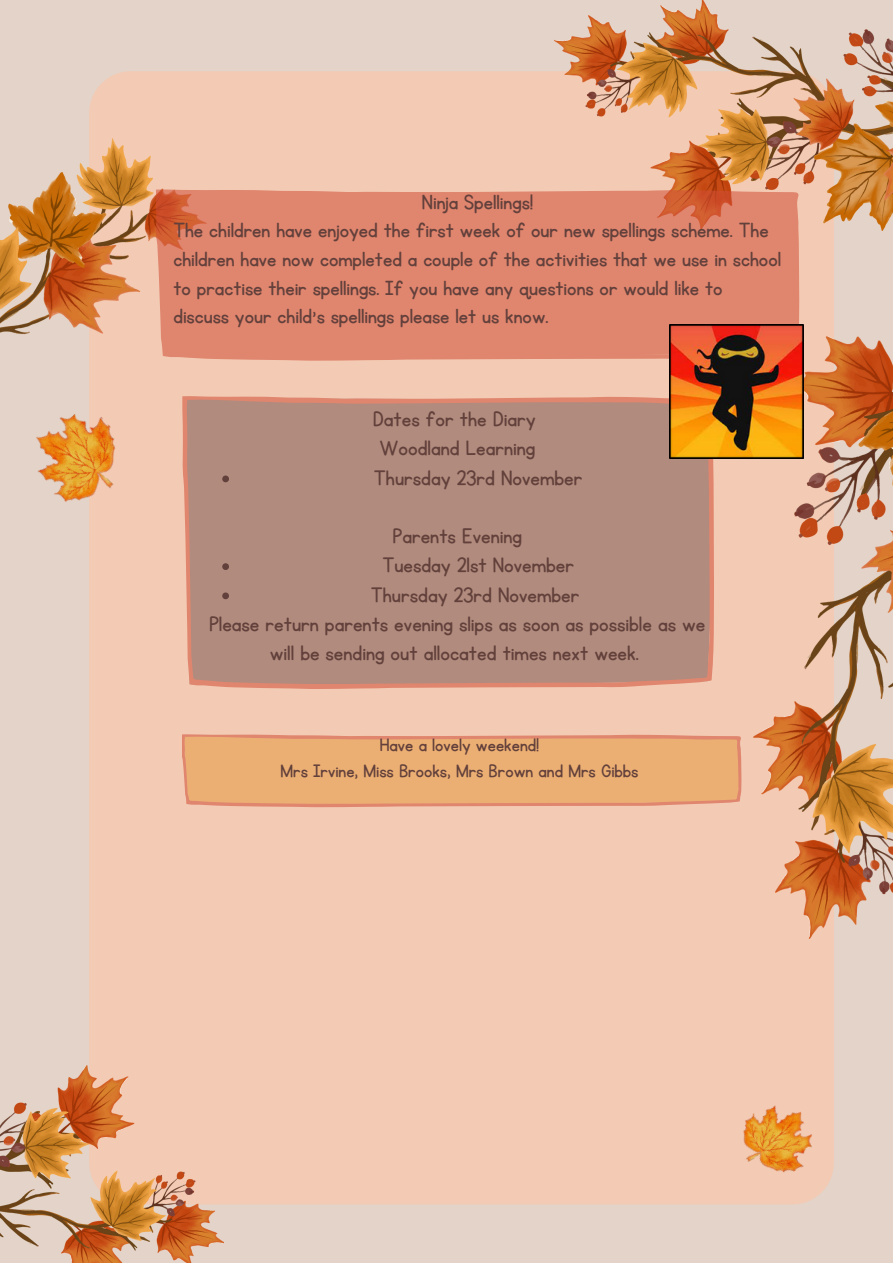
<style>
.page{position:relative;width:893px;height:1264px;background:#fff}
.page>*{position:absolute;margin:0;border:0;box-sizing:border-box;transform-origin:0 0}
.t1{font:24.45px/29.2px "KG Primary Penmanship";color:#62403b;text-align:center}
.t2{font:24px/28.7px "KG Primary Penmanship";color:#62403b}
.t3{font:21.15px "KG Primary Penmanship";color:#62403b}
</style>
<div class="page">
<div style="left:0;top:0;width:892px;height:1262px;background:#e4d3c8"></div>
<div style="left:89px;top:71px;width:744px;height:1133px;background:#f3cab3"></div>
<img style="left:554px;top:0;width:338px;height:230px">
<img style="left:753px;top:336px;width:139px;height:603px">
<img style="left:0;top:1064px;width:224px;height:198px">
<img style="left:726px;top:1092px;width:97px;height:96px">
<img style="left:36px;top:396px;width:106px;height:125px">
<img style="left:0;top:138px;width:206px;height:258px">
<div style="left:183px;top:396px;width:531px;height:293px;background:#b18b7d"></div>
<svg style="left:222px;top:475px;width:7px;height:7px"></svg>
<svg style="left:222px;top:563px;width:7px;height:7px"></svg>
<svg style="left:222px;top:592px;width:7px;height:7px"></svg>
<div style="left:156px;top:189px;width:643px;height:172px;background:#e0856e"></div>
<svg style="left:182px;top:734px;width:559px;height:73px;background:#ebac74"></svg>
<img style="left:669px;top:324px;width:134px;height:134px">
<p class="t2" style="left:422px;top:188px;width:113px">Ninja Spellings!</p>
<p class="t2" style="left:173px;top:217px;width:609px">The children have enjoyed the first week of our new spellings scheme. The children have now completed a couple of the activities that we use in school to practise their spellings. If you have any questions or would like to discuss your child’s spellings please let us know.</p>
<p class="t1" style="left:373px;top:405px;width:165px">Dates for the Diary</p>
<p class="t1" style="left:379px;top:434px;width:157px">Woodland Learning</p>
<p class="t1" style="left:374px;top:463px;width:210px">Thursday 23rd November</p>
<p class="t1" style="left:393px;top:522px;width:130px">Parents Evening</p>
<p class="t1" style="left:382px;top:551px;width:193px">Tuesday 21st November</p>
<p class="t1" style="left:371px;top:580px;width:210px">Thursday 23rd November</p>
<p class="t1" style="left:209px;top:609px;width:497px">Please return parents evening slips as soon as possible as we will be sending out allocated times next week.</p>
<p class="t3" style="left:379px;top:735px;width:161px">Have a lovely weekend!</p>
<p class="t3" style="left:280px;top:760px;width:359px">Mrs Irvine, Miss Brooks, Mrs Brown and Mrs Gibbs</p>
</div>
